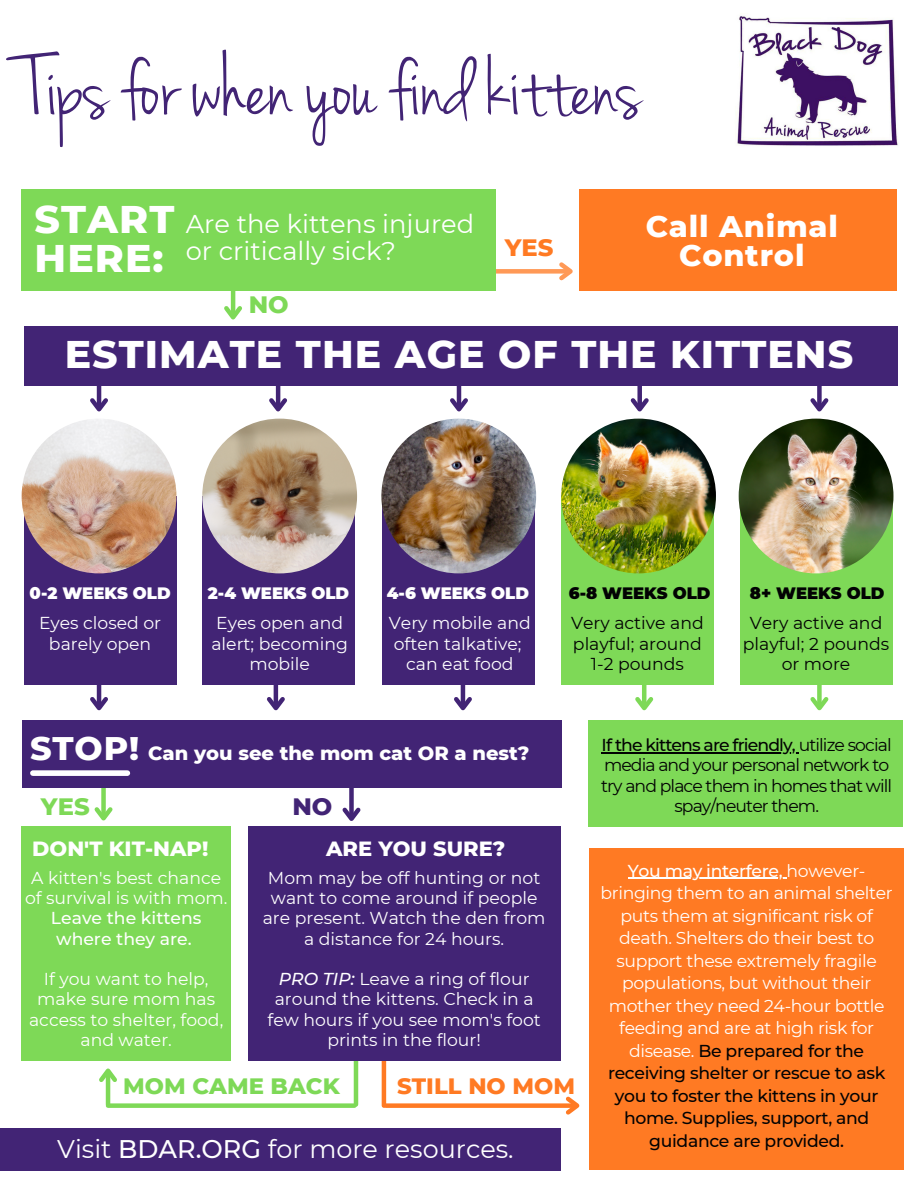
<style>
.page{position:relative;width:918px;height:1188px;background:#fff}
.page>*{position:absolute;margin:0;border:0;box-sizing:border-box;transform-origin:0 0}
.t1{font:89.7px "Jenna Sue";color:#422475}
.t2{font:800 39.3px/38.2px "Montserrat";letter-spacing:.025em;color:#fff}
.t3{font:800 33.3px "Montserrat";color:#fff}
.t4{font:800 30.3px/29.2px "Montserrat";letter-spacing:.025em;color:#fff;text-align:center}
.t5{font:25.65px/27px "Montserrat";color:#fff}
.t6{font:25.5px "Montserrat";color:#fff}
.t7{font:800 24.15px "Montserrat";color:#7ed957}
.t8{font:800 24.15px "Montserrat";color:#ff7a23}
.t9{font:800 24.15px "Montserrat";color:#422475}
.t10{font:800 22.65px "Montserrat";color:#7ed957}
.t11{font:800 22.65px "Montserrat";color:#ff7a23}
.t12{font:800 21px "Montserrat";color:#fff}
.t13{font:800 19.5px "Montserrat";color:#fff}
.t14{font:17.25px/20.2px "Montserrat";color:#fff;text-align:center}
.t15{font:17.25px/22.5px "Montserrat";letter-spacing:-.02em;color:#fff;text-align:center}
.t16{font:17.25px/20.2px "Montserrat";letter-spacing:-.05em;color:#020203;text-align:center}
.t17{font:17.25px/20.2px "Montserrat";color:#020203}
.t18{font:900 16.5px "Montserrat";color:#fff}
.t19{font:900 16.5px "Montserrat";color:#020203}
.s1{font-weight:500}
.s2{font-weight:500;font-style:italic}
.s3{font-weight:500;color:#020203}
</style>
<div class="page">
<div style="left:579px;top:190px;width:317px;height:101px;background:#ff7a23"></div>
<div style="left:460px;top:269px;width:109px;height:5px;background:#ff9956"></div>
<svg style="left:555px;top:262px;width:18px;height:19px"></svg>
<hr style="left:231px;top:263px;width:4px;height:53px;background:#7ed957">
<svg style="left:224px;top:302px;width:18px;height:18px"></svg>
<div style="left:22px;top:190px;width:474px;height:101px;background:#7ed957"></div>
<hr style="left:97px;top:361px;width:4px;height:47px;background:#422475">
<svg style="left:90px;top:394px;width:18px;height:18px"></svg>
<hr style="left:276px;top:361px;width:4px;height:47px;background:#422475">
<svg style="left:269px;top:394px;width:18px;height:18px"></svg>
<hr style="left:457px;top:361px;width:4px;height:47px;background:#422475">
<svg style="left:450px;top:394px;width:18px;height:18px"></svg>
<div style="left:637px;top:361px;width:5px;height:47px;background:#422475"></div>
<svg style="left:630px;top:394px;width:19px;height:18px"></svg>
<div style="left:817px;top:361px;width:5px;height:47px;background:#422475"></div>
<svg style="left:810px;top:394px;width:19px;height:18px"></svg>
<div style="left:24px;top:326px;width:873px;height:59px;background:#422475"></div>
<hr style="left:97px;top:660px;width:4px;height:47px;background:#422475">
<svg style="left:90px;top:693px;width:18px;height:18px"></svg>
<div style="left:24px;top:496px;width:153px;height:188px;background:#422475"></div>
<img style="left:22px;top:419px;width:154px;height:154px;border-radius:50%">
<hr style="left:274px;top:660px;width:4px;height:47px;background:#422475">
<svg style="left:267px;top:693px;width:18px;height:18px"></svg>
<div style="left:202px;top:496px;width:153px;height:188px;background:#422475"></div>
<img style="left:202px;top:419px;width:155px;height:154px;border-radius:50%">
<hr style="left:461px;top:660px;width:4px;height:47px;background:#422475">
<svg style="left:454px;top:693px;width:18px;height:18px"></svg>
<div style="left:382px;top:496px;width:153px;height:188px;background:#422475"></div>
<img style="left:381px;top:419px;width:155px;height:154px;border-radius:50%">
<hr style="left:642px;top:660px;width:4px;height:47px;background:#7ed957">
<svg style="left:635px;top:693px;width:19px;height:18px"></svg>
<div style="left:561px;top:496px;width:153px;height:188px;background:#7ed957"></div>
<img style="left:561px;top:419px;width:155px;height:154px;border-radius:50%">
<div style="left:817px;top:660px;width:5px;height:47px;background:#7ed957"></div>
<svg style="left:810px;top:693px;width:19px;height:18px"></svg>
<div style="left:740px;top:496px;width:153px;height:188px;background:#7ed957"></div>
<img style="left:739px;top:419px;width:154px;height:154px;border-radius:50%">
<div style="left:101px;top:770px;width:5px;height:47px;background:#7ed957"></div>
<svg style="left:94px;top:803px;width:19px;height:18px"></svg>
<div style="left:349px;top:770px;width:5px;height:48px;background:#422475"></div>
<svg style="left:342px;top:804px;width:19px;height:17px"></svg>
<div style="left:22px;top:720px;width:539px;height:68px;background:#422475"></div>
<div style="left:33px;top:770px;width:94px;height:6px;background:#fff"></div>
<div style="left:22px;top:826px;width:209px;height:235px;background:#7ed957"></div>
<hr style="left:354px;top:998px;width:4px;height:106px;background:#7ed957">
<hr style="left:382px;top:999px;width:4px;height:107px;background:#ff7a23">
<div style="left:249px;top:826px;width:312px;height:235px;background:#422475"></div>
<div style="left:589px;top:849px;width:315px;height:321px;background:#ff7a23"></div>
<div style="left:589px;top:720px;width:314px;height:107px;background:#7ed957"></div>
<hr style="left:106px;top:1072px;width:4px;height:32px;background:#7ed957">
<svg style="left:99px;top:1068px;width:18px;height:18px"></svg>
<div style="left:108px;top:1103px;width:246px;height:5px;background:#7ed957"></div>
<div style="left:386px;top:1103px;width:190px;height:5px;background:#ff7a23"></div>
<svg style="left:562px;top:1096px;width:18px;height:19px"></svg>
<div style="left:0;top:1128px;width:561px;height:43px;background:#422475"></div>
<img style="left:736px;top:16px;width:162px;height:130px">
<hr style="left:628px;top:878px;width:159px;height:1px;background:#fff">
<hr style="left:602px;top:752px;width:197px;height:1px;background:#020203">
<p class="t1" style="left:24px;top:47px;width:619px">Tips for when you find kittens</p>
<p class="t2" style="left:35px;top:200px;width:141px">START<br>HERE:</p>
<p class="t5" style="left:186px;top:211px;width:290px">Are the kittens injured or critically sick?</p>
<p class="t7" style="left:249px;top:290px;width:41px">NO</p>
<p class="t8" style="left:505px;top:233px;width:50px">YES</p>
<p class="t4" style="left:646px;top:211px;width:194px">Call Animal<br>Control</p>
<p class="t2" style="left:65px;top:334px;width:790px">ESTIMATE THE AGE OF THE KITTENS</p>
<p class="t18" style="left:30px;top:583px;width:143px">0-2 WEEKS OLD</p>
<p class="t18" style="left:208px;top:583px;width:143px">2-4 WEEKS OLD</p>
<p class="t18" style="left:387px;top:583px;width:144px">4-6 WEEKS OLD</p>
<p class="t19" style="left:569px;top:583px;width:143px">6-8 WEEKS OLD</p>
<p class="t19" style="left:750px;top:583px;width:136px">8+ WEEKS OLD</p>
<p class="t14" style="left:39px;top:613px;width:124px">Eyes closed or barely open</p>
<p class="t14" style="left:211px;top:613px;width:138px">Eyes open and alert; becoming mobile</p>
<p class="t14" style="left:389px;top:613px;width:143px;text-align:left">Very mobile and often talkative;</p>
<p class="t17" style="left:571px;top:613px;width:134px">Very active and playful; around</p>
<p class="t16" style="left:591px;top:653px;width:95px">1-2 pounds</p>
<p class="t17" style="left:743px;top:613px;width:148px;text-align:center">Very active and playful; 2 pounds or more</p>
<p class="t14" style="left:406px;top:653px;width:109px">can eat food</p>
<p class="t3" style="left:30px;top:727px;width:111px">STOP!</p>
<p class="t13" style="left:148px;top:741px;width:383px">Can you see the mom cat OR a nest?</p>
<p class="t7" style="left:41px;top:792px;width:50px">YES</p>
<p class="t9" style="left:292px;top:792px;width:41px">NO</p>
<p class="t12" style="left:32px;top:835px;width:178px">DON'T KIT-NAP!</p>
<p class="t12" style="left:326px;top:835px;width:181px">ARE YOU SURE?</p>
<p class="t14" style="left:25px;top:868px;width:204px">A kitten's best chance of survival is with mom.<br><span class="s1">Leave the kittens where they are.</span></p>
<p class="t14" style="left:29px;top:969px;width:196px">If you want to help, make sure mom has access to shelter, food, and water.</p>
<p class="t14" style="left:263px;top:868px;width:284px">Mom may be off hunting or not want to come around if people are present. Watch the den from a distance for 24 hours.</p>
<p class="t14" style="left:268px;top:969px;width:275px"><span class="s2">PRO TIP:</span> Leave a ring of flour around the kittens. Check in a few hours if you see mom's foot prints in the flour!</p>
<p class="t10" style="left:123px;top:1072px;width:218px">MOM CAME BACK</p>
<p class="t11" style="left:397px;top:1072px;width:179px">STILL NO MOM</p>
<p class="t6" style="left:57px;top:1133px;width:458px">Visit <span class="s1">BDAR.ORG</span> for more resources.</p>
<p class="t16" style="left:601px;top:735px;width:293px"><span class="s1">If the kittens are friendly,</span> utilize social media and your personal network to try and place them in homes that will spay/neuter them.</p>
<p class="t15" style="left:601px;top:859px;width:294px"><span class="s1">You may interfere,</span> however&shy;bringing them to an animal shelter puts them at significant risk of death. Shelters do their best to support these extremely fragile populations, but without their mother they need 24-hour bottle feeding and are at high risk for disease. <span class="s3">Be prepared for the receiving shelter or rescue to ask you to foster the kittens in your home. Supplies, support, and guidance are provided.</span></p>
</div>
